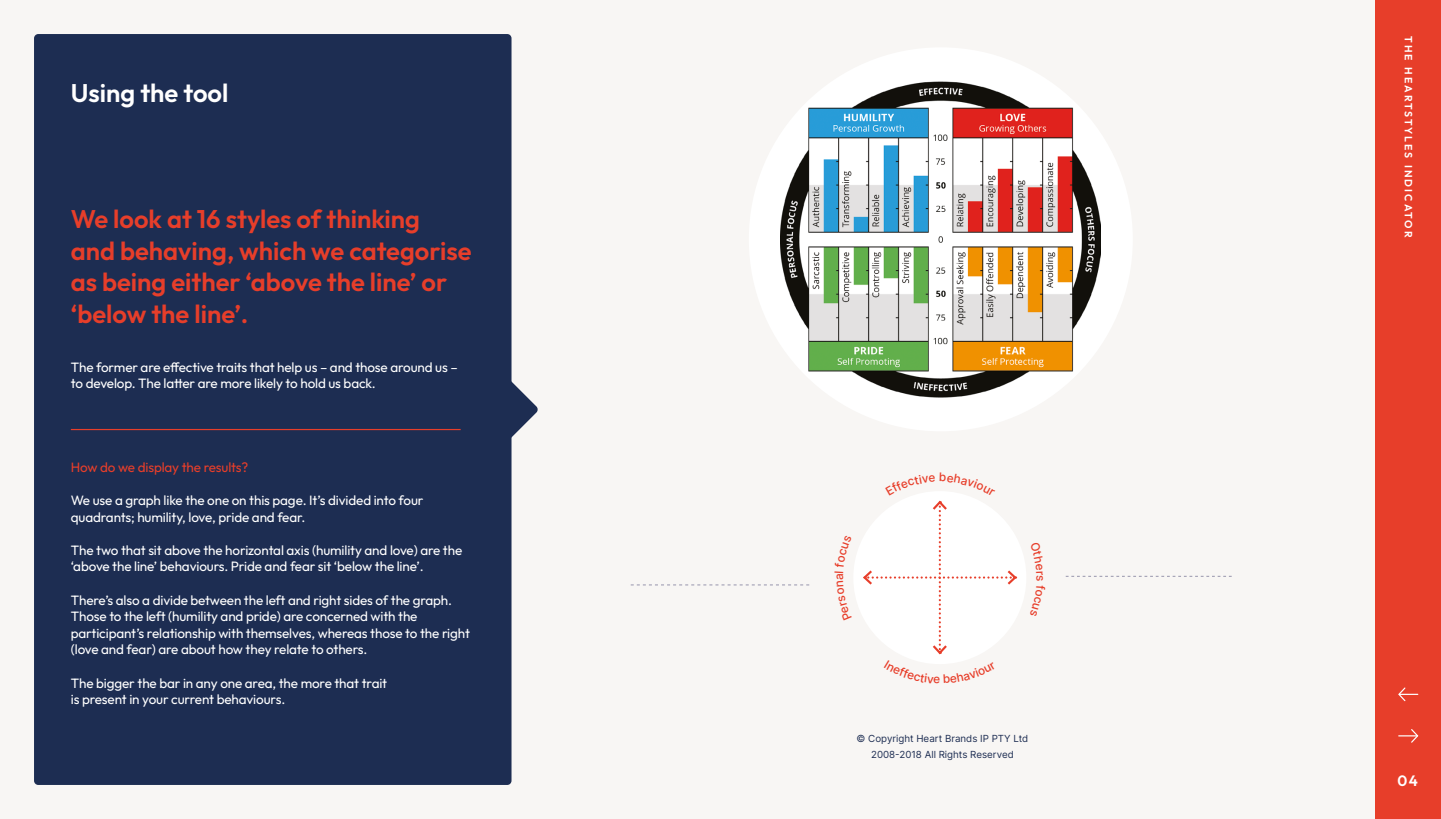
<style>
.page{position:relative;width:1441px;height:819px;background:#fff}
.page>*{position:absolute;margin:0;border:0;box-sizing:border-box;transform-origin:0 0}
.t1{font:600 25.5px/31.5px "Outfit";color:#e73e2a}
.t2{font:600 25.5px "Outfit";color:#fff}
.t3{font:600 15px "Outfit";color:#fff}
.t4{font:13.5px/16.5px "Outfit";letter-spacing:-.01em;color:#fff}
.t5{font:13.5px "Outfit";letter-spacing:-.01em;color:#e73e2a}
.t6{font:500 11.85px "Inter";color:#e73e2a}
.t7{font:600 10.5px "Outfit";letter-spacing:.195em;color:#fff}
.t8{font:9.75px/15.3px "Inter";color:#1d2d52;text-align:center}
</style>
<div class="page">
<div style="left:0;top:0;width:1375px;height:819px;background:#f8f6f4"></div>
<div style="left:34px;top:34px;width:477px;height:750px;background:#1d2d52;border-radius:4px"></div>
<div style="left:748px;top:47px;width:384px;height:384px;background:#fff;border-radius:50%"></div>
<img style="left:780px;top:49px;width:320px;height:351px">
<div style="left:853px;top:491px;width:173px;height:173px;background:#fff;border-radius:50%"></div>
<hr style="left:71px;top:429px;width:389px;height:1px;background:#e73e2a">
<svg style="left:630px;top:584px;width:179px;height:1px"></svg>
<svg style="left:1065px;top:576px;width:166px;height:1px"></svg>
<div style="left:1375px;top:0;width:65px;height:819px;background:#e73e2a"></div>
<svg style="left:1398px;top:729px;width:20px;height:14px"></svg>
<svg style="left:1398px;top:687px;width:19px;height:15px"></svg>
<svg style="left:511px;top:378px;width:27px;height:62px"></svg>
<svg style="left:863px;top:500px;width:155px;height:155px"></svg>
<h1 class="t2" style="left:71px;top:76px;width:159px">Using the tool</h1>
<h1 class="t1" style="left:71px;top:204px;width:402px">We look at 16 styles of thinking<br>and behaving, which we categorise as being either ‘above the line’ or ‘below the line’.</h1>
<p class="t4" style="left:71px;top:359px;width:388px">The former are effective traits that help us – and those around us – to develop. The latter are more likely to hold us back.</p>
<p class="t5" style="left:71px;top:458px;width:179px">How do we display the results?</p>
<p class="t4" style="left:71px;top:492px;width:354px">We use a graph like the one on this page. It’s divided into four quadrants; humility, love, pride and fear.</p>
<p class="t4" style="left:71px;top:542px;width:393px">The two that sit above the horizontal axis (humility and love) are the ‘above the line’ behaviours. Pride and fear sit ‘below the line’.</p>
<p class="t4" style="left:71px;top:592px;width:400px">There’s also a divide between the left and right sides of the graph.<br>Those to the left (humility and pride) are concerned with the participant’s relationship with themselves, whereas those to the right (love and fear) are about how they relate to others.</p>
<p class="t4" style="left:71px;top:675px;width:318px">The bigger the bar in any one area, the more that trait is present in your current behaviours.</p>
<p class="t6" style="left:830px;top:580px;width:8px;rotate:-90deg">a</p>
<p class="t6" style="left:1049px;top:575px;width:8px;rotate:90deg">s</p>
<p class="t8" style="left:856px;top:730px;width:173px">© Copyright Heart Brands IP PTY Ltd<br>2008-2018 All Rights Reserved</p>
<p class="t7" style="left:1415px;top:36px;width:203px;rotate:90deg">THE HEARTSTYLES INDICATOR</p>
<p class="t3" style="left:1397px;top:771px;width:22px">04</p>
</div>
